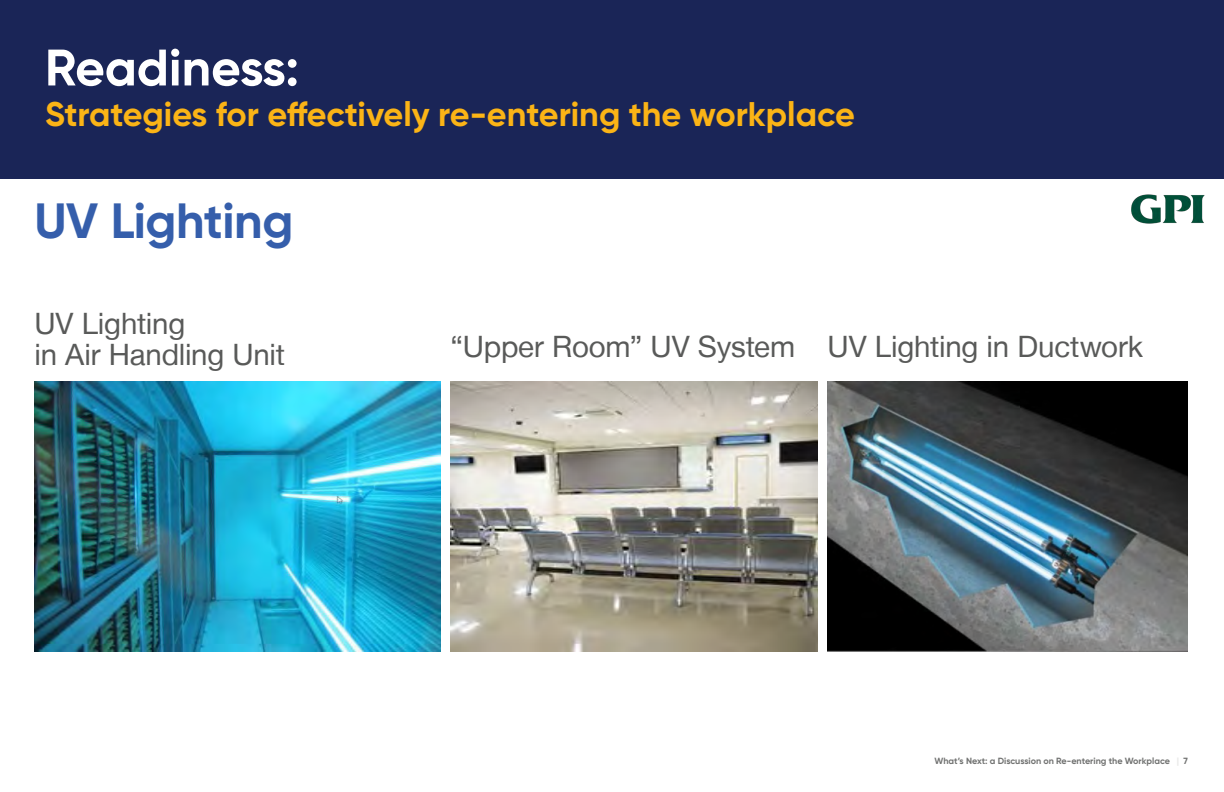
<style>
.page{position:relative;width:1224px;height:792px;background:#fff}
.page>*{position:absolute;margin:0;border:0;box-sizing:border-box;transform-origin:0 0}
.t1{font:700 51.2px "Gilroy";color:#fff}
.t2{font:700 49.5px "Gilroy";letter-spacing:-.01em;color:#355eab}
.t3{font:700 34.2px "Gilroy";color:#fbb416}
.t4{font:29.5px "Helvetica Neue LT";letter-spacing:-.005em;color:#595a59}
.t5{font:700 9px "Gilroy";color:#717271}
.s1{color:#e8e9e7}
</style>
<div class="page">
<div style="left:0;top:0;width:1224px;height:179px;background:#1a2557"></div>
<img style="left:34px;top:382px;width:407px;height:269px">
<img style="left:450px;top:382px;width:368px;height:269px">
<img style="left:828px;top:382px;width:360px;height:269px">
<img style="left:1131px;top:194px;width:74px;height:30px">
<p class="t1" style="left:45px;top:36px;width:256px">Readiness:</p>
<p class="t3" style="left:45px;top:93px;width:811px">Strategies for effectively re-entering the workplace</p>
<p class="t2" style="left:34px;top:189px;width:260px">UV Lighting</p>
<p class="t4" style="left:34px;top:306px;width:152px">UV Lighting</p>
<p class="t4" style="left:34px;top:337px;width:252px">in Air Handling Unit</p>
<p class="t4" style="left:450px;top:329px;width:346px">“Upper Room” UV System</p>
<p class="t4" style="left:828px;top:329px;width:317px">UV Lighting in Ductwork</p>
<p class="t5" style="left:935px;top:755px;width:255px">What’s Next: a Discussion on Re-entering the Workplace <span class="s1">|</span> 7</p>
</div>
